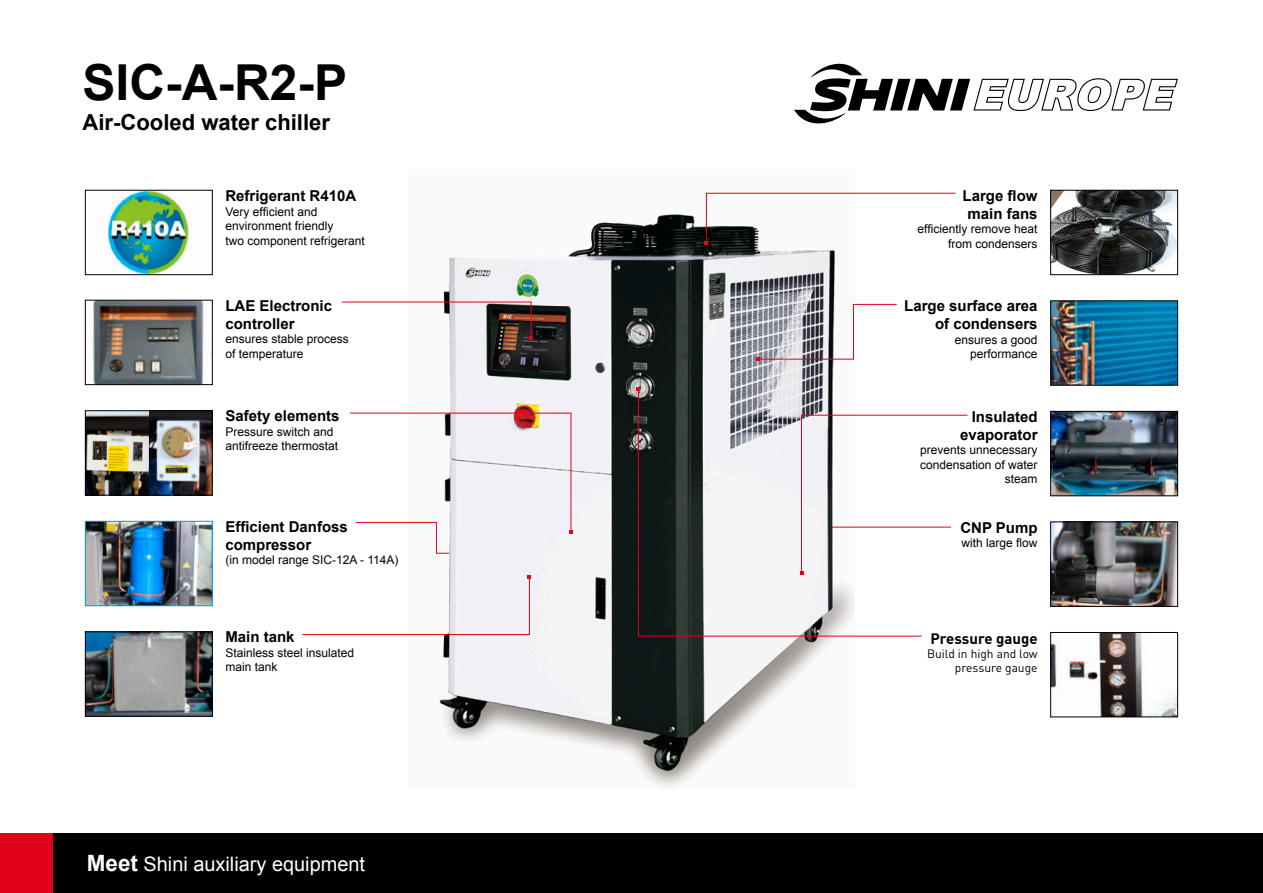
<style>
.page{position:relative;width:1263px;height:893px;background:#fff}
.page>*{position:absolute;margin:0;border:0;box-sizing:border-box;transform-origin:0 0}
.t1{font:700 49.65px "Arial";color:#000}
.t2{font:700 22.05px "Arial";color:#000}
.t3{font:19.95px "Arial";color:#fff}
.t4{font:700 15px/18px "Arial";color:#000}
.t5{font:700 15px "DIN Pro";color:#000}
.t6{font:12px/14.4px "Arial";color:#000}
.t7{font:12px/14.4px "DIN Pro";color:#000;text-align:right}
.s1{font-weight:700;font-size:22.5px}
</style>
<div class="page">
<img style="left:408px;top:214px;width:446px;height:573px">
<img style="left:87px;top:412px;width:124px;height:81px">
<img style="left:1052px;top:192px;width:124px;height:81px">
<div style="left:1050px;top:190px;width:128px;height:85px;border:1px solid #000"></div>
<img style="left:92px;top:302px;width:119px;height:81px">
<div style="left:85px;top:300px;width:128px;height:85px;border:1px solid #000"></div>
<img style="left:87px;top:523px;width:124px;height:81px">
<div style="left:85px;top:521px;width:128px;height:85px;border:1px solid #009de0"></div>
<svg style="left:350px;top:412px;width:223px;height:142px"></svg>
<img style="left:1052px;top:302px;width:124px;height:82px">
<div style="left:1050px;top:300px;width:128px;height:86px;border:1px solid #000"></div>
<svg style="left:756px;top:304px;width:141px;height:57px"></svg>
<img style="left:1052px;top:413px;width:124px;height:81px">
<div style="left:1050px;top:411px;width:128px;height:85px;border:1px solid #000"></div>
<img style="left:1052px;top:524px;width:124px;height:81px">
<div style="left:1050px;top:522px;width:128px;height:85px;border:1px solid #000"></div>
<svg style="left:922px;top:414px;width:46px;height:113px"></svg>
<img style="left:87px;top:634px;width:124px;height:81px">
<div style="left:85px;top:632px;width:128px;height:85px;border:1px solid #000"></div>
<svg style="left:302px;top:575px;width:229px;height:60px"></svg>
<svg style="left:704px;top:192px;width:252px;height:53px"></svg>
<hr style="left:832px;top:527px;width:119px;height:1px;background:#e2001a">
<svg style="left:341px;top:301px;width:192px;height:39px"></svg>
<div style="left:85px;top:410px;width:128px;height:85px;border:1px solid #000"></div>
<div style="left:53px;top:833px;width:1210px;height:60px;background:#000"></div>
<div style="left:0;top:833px;width:53px;height:60px;background:#e2001a"></div>
<svg style="left:794px;top:63px;width:384px;height:61px"></svg>
<svg style="left:638px;top:388px;width:284px;height:249px"></svg>
<svg style="left:636px;top:387px;width:4px;height:4px"></svg>
<img style="left:1052px;top:634px;width:124px;height:81px">
<div style="left:1050px;top:632px;width:128px;height:85px;border:1px solid #000"></div>
<img style="left:107px;top:192px;width:82px;height:81px">
<div style="left:85px;top:190px;width:128px;height:85px;border:1px solid #000"></div>
<h1 class="t1" style="left:83px;top:47px;width:266px">SIC-A-R2-P</h1>
<h2 class="t2" style="left:83px;top:107px;width:249px">Air-Cooled water chiller</h2>
<p class="t4" style="left:225px;top:187px;width:132px">Refrigerant R410A</p>
<p class="t6" style="left:225px;top:204px;width:141px">Very efficient and environment friendly<br>two component refrigerant</p>
<p class="t4" style="left:225px;top:297px;width:108px">LAE Electronic controller</p>
<p class="t6" style="left:225px;top:332px;width:125px">ensures stable process of temperature</p>
<p class="t4" style="left:225px;top:407px;width:116px">Safety elements</p>
<p class="t6" style="left:225px;top:424px;width:114px">Pressure switch and antifreeze thermostat</p>
<p class="t4" style="left:225px;top:518px;width:124px">Efficient Danfoss compressor</p>
<p class="t6" style="left:225px;top:553px;width:175px">(in model range SIC-12A - 114A)</p>
<p class="t4" style="left:225px;top:628px;width:71px">Main tank</p>
<p class="t6" style="left:225px;top:645px;width:130px">Stainless steel insulated main tank</p>
<h3 class="t3" style="left:87px;top:850px;width:280px"><span class="s1">Meet</span> Shini auxiliary equipment</h3>
<p class="t4" style="left:962px;top:187px;width:77px;text-align:center">Large flow main fans</p>
<p class="t6" style="left:917px;top:222px;width:122px;text-align:right">efficiently remove heat from condensers</p>
<p class="t4" style="left:904px;top:297px;width:135px;text-align:right">Large surface area of condensers</p>
<p class="t6" style="left:955px;top:332px;width:84px;text-align:right">ensures a good performance</p>
<p class="t4" style="left:960px;top:408px;width:79px;text-align:right">Insulated evaporator</p>
<p class="t6" style="left:920px;top:443px;width:119px;text-align:right">prevents unnecessary condensation of water steam</p>
<p class="t4" style="left:960px;top:518px;width:79px">CNP Pump</p>
<p class="t6" style="left:961px;top:535px;width:78px">with large flow</p>
<p class="t5" style="left:930px;top:626px;width:109px">Pressure gauge</p>
<p class="t7" style="left:927px;top:645px;width:112px">Build in high and low pressure gauge</p>
</div>
